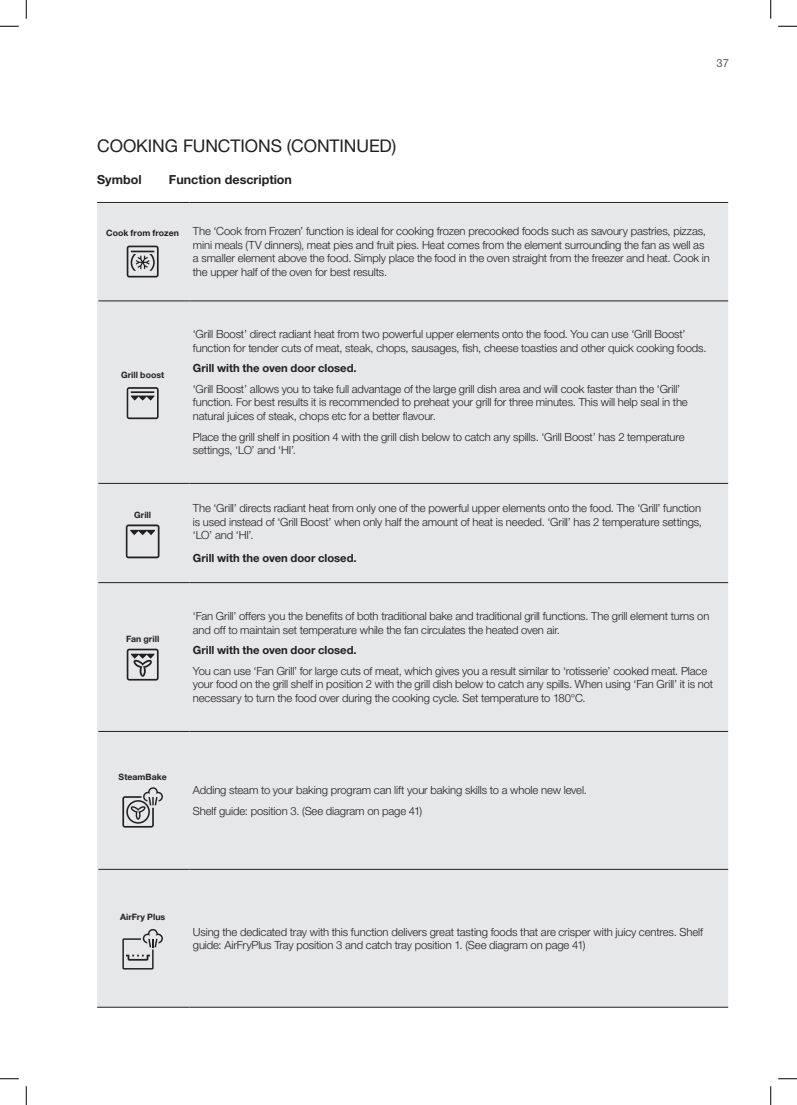
<style>
.page{position:relative;width:797px;height:1105px;background:#fff}
.page>*{position:absolute;margin:0;border:0;box-sizing:border-box;transform-origin:0 0}
.t1{font:17.5px "Helvetica Neue LT Std";letter-spacing:-.005em;color:#231f20}
.t2{font:700 12.5px "Helvetica Neue LT Std";color:#231f20}
.t3{font:300 11.25px/13.5px "Helvetica Neue LT Std";letter-spacing:-.01em;color:#231f20}
.t4{font:700 11.25px "Helvetica Neue LT Std";color:#231f20}
.t5{font:11.25px "Helvetica Neue LT Std";color:#57585a}
.t6{font:700 8.75px "Helvetica Neue LT Std";letter-spacing:.005em;color:#231f20}
.s1{font-weight:700;font-size:8.75px}
</style>
<div class="page">
<div style="left:98px;top:203px;width:630px;height:98px;background:#e6e7e9"></div>
<div style="left:98px;top:302px;width:630px;height:705px;background:#e6e7e9"></div>
<hr style="left:97px;top:203px;width:1px;height:98px;background:#e6e7e9">
<hr style="left:97px;top:301px;width:1px;height:182px;background:#e6e7e9">
<hr style="left:97px;top:731px;width:1px;height:138px;background:#e6e7e9">
<hr style="left:97px;top:869px;width:1px;height:138px;background:#e6e7e9">
<hr style="left:97px;top:483px;width:1px;height:100px;background:#e6e7e9">
<hr style="left:97px;top:583px;width:1px;height:148px;background:#e6e7e9">
<hr style="left:97px;top:202px;width:92px;height:1px;background:#231f20">
<hr style="left:189px;top:202px;width:539px;height:1px;background:#231f20">
<hr style="left:98px;top:301px;width:91px;height:1px;background:#231f20">
<hr style="left:189px;top:301px;width:539px;height:1px;background:#231f20">
<hr style="left:98px;top:483px;width:91px;height:1px;background:#231f20">
<hr style="left:189px;top:483px;width:539px;height:1px;background:#231f20">
<hr style="left:98px;top:582px;width:91px;height:1px;background:#231f20">
<hr style="left:189px;top:582px;width:539px;height:1px;background:#231f20">
<hr style="left:98px;top:731px;width:91px;height:1px;background:#231f20">
<hr style="left:189px;top:731px;width:539px;height:1px;background:#231f20">
<hr style="left:98px;top:869px;width:91px;height:1px;background:#231f20">
<hr style="left:189px;top:869px;width:539px;height:1px;background:#231f20">
<hr style="left:97px;top:1007px;width:92px;height:1px;background:#231f20">
<hr style="left:189px;top:1007px;width:539px;height:1px;background:#231f20">
<svg style="left:127px;top:246px;width:32px;height:31px"></svg>
<svg style="left:127px;top:387px;width:32px;height:32px"></svg>
<svg style="left:126px;top:524px;width:33px;height:34px"></svg>
<svg style="left:127px;top:649px;width:32px;height:31px"></svg>
<svg style="left:122px;top:787px;width:41px;height:41px;background:#b4b4b6"></svg>
<svg style="left:122px;top:929px;width:41px;height:40px;background:#c2c2c4"></svg>
<svg style="left:0;top:25px;width:19px;height:2px"></svg>
<svg style="left:778px;top:25px;width:19px;height:2px"></svg>
<svg style="left:0;top:1078px;width:19px;height:1px"></svg>
<svg style="left:778px;top:1078px;width:19px;height:1px"></svg>
<svg style="left:25px;top:0;width:2px;height:19px"></svg>
<svg style="left:25px;top:1086px;width:2px;height:19px"></svg>
<svg style="left:770px;top:0;width:1px;height:19px"></svg>
<svg style="left:770px;top:1086px;width:1px;height:19px"></svg>
<h1 class="t1" style="left:97px;top:135px;width:300px">COOKING FUNCTIONS (CONTINUED)</h1>
<p class="t2" style="left:97px;top:172px;width:46px">Symbol</p>
<p class="t2" style="left:169px;top:172px;width:125px">Function description</p>
<p class="t5" style="left:716px;top:56px;width:14px">37</p>
<p class="t3" style="left:193px;top:224px;width:518px;text-indent:-87px"><span class="s1">Cook from frozen</span> The ‘Cook from Frozen’ function is ideal for cooking frozen precooked foods such as savoury pastries, pizzas, mini meals (TV dinners), meat pies and fruit pies. Heat comes from the element surrounding the fan as well as a smaller element above the food. Simply place the food in the oven straight from the freezer and heat. Cook in the upper half of the oven for best results.</p>
<p class="t6" style="left:121px;top:369px;width:45px">Grill boost</p>
<p class="t3" style="left:193px;top:327px;width:515px">‘Grill Boost’ direct radiant heat from two powerful upper elements onto the food. You can use ‘Grill Boost’ function for tender cuts of meat, steak, chops, sausages, fish, cheese toasties and other quick cooking foods.</p>
<p class="t4" style="left:193px;top:361px;width:165px">Grill with the oven door closed.</p>
<p class="t3" style="left:193px;top:382px;width:496px">‘Grill Boost’ allows you to take full advantage of the large grill dish area and will cook faster than the ‘Grill’ function. For best results it is recommended to preheat your grill for three minutes. This will help seal in the natural juices of steak, chops etc for a better flavour.</p>
<p class="t3" style="left:193px;top:430px;width:493px">Place the grill shelf in position 4 with the grill dish below to catch any spills. ‘Grill Boost’ has 2 temperature settings, ‘LO’ and ‘HI’.</p>
<p class="t6" style="left:134px;top:510px;width:19px">Grill</p>
<p class="t3" style="left:193px;top:501px;width:510px;text-align:justify">The ‘Grill’ directs radiant heat from only one of the powerful upper elements onto the food. The ‘Grill’ function is used instead of ‘Grill Boost’ when only half the amount of heat is needed. ‘Grill’ has 2 temperature settings, ‘LO’ and ‘HI’.</p>
<p class="t4" style="left:193px;top:551px;width:165px">Grill with the oven door closed.</p>
<p class="t6" style="left:126px;top:634px;width:35px">Fan grill</p>
<p class="t3" style="left:193px;top:609px;width:518px">‘Fan Grill’ offers you the benefits of both traditional bake and traditional grill functions. The grill element turns on and off to maintain set temperature while the fan circulates the heated oven air.</p>
<p class="t4" style="left:193px;top:643px;width:165px">Grill with the oven door closed.</p>
<p class="t3" style="left:193px;top:664px;width:522px">You can use ‘Fan Grill’ for large cuts of meat, which gives you a result similar to ‘rotisserie’ cooked meat. Place your food on the grill shelf in position 2 with the grill dish below to catch any spills. When using ‘Fan Grill’ it is not necessary to turn the food over during the cooking cycle. Set temperature to 180°C.</p>
<p class="t6" style="left:119px;top:771px;width:50px">SteamBake</p>
<p class="t3" style="left:193px;top:779px;width:395px;line-height:20.6px">Adding steam to your baking program can lift your baking skills to a whole new level.<br>Shelf guide: position 3. (See diagram on page 41)</p>
<p class="t6" style="left:120px;top:912px;width:47px">AirFry Plus</p>
<p class="t3" style="left:193px;top:924px;width:512px">Using the dedicated tray with this function delivers great tasting foods that are crisper with juicy centres. Shelf guide: AirFryPlus Tray position 3 and catch tray position 1. (See diagram on page 41)</p>
</div>
